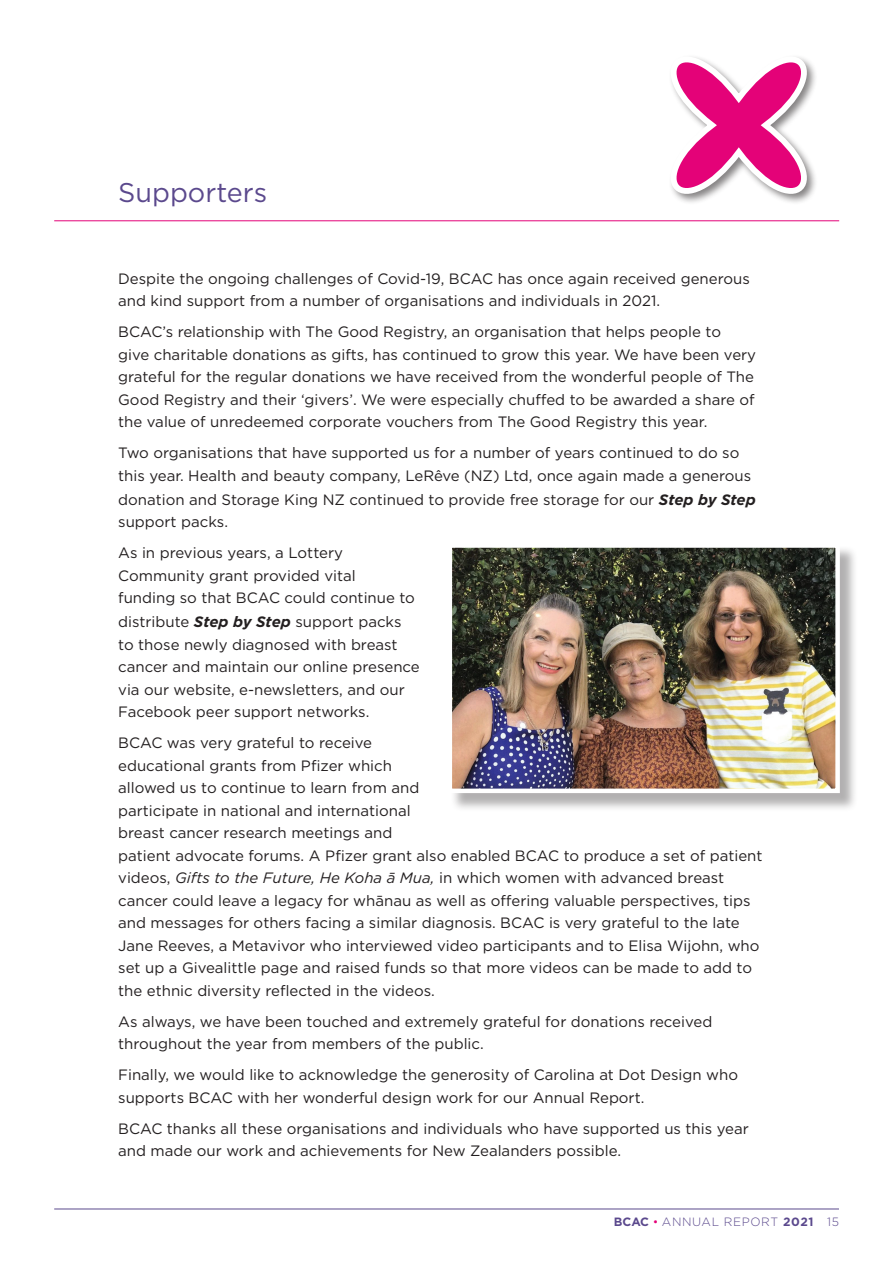
<style>
.page{position:relative;width:893px;height:1263px;background:#fff}
.page>*{position:absolute;margin:0;border:0;box-sizing:border-box;transform-origin:0 0}
.t1{font:27px "Gotham";color:#5b498d}
.t2{font:15px/22.5px "Gotham";color:#231f20}
.t3{font:300 12px "Gotham";letter-spacing:.05em;color:#5b498d}
.s1{font-weight:700;font-style:italic}
.s2{font-style:italic}
.s3{font-weight:700}
.s4{color:#e40278}
</style>
<div class="page">
<hr style="left:54px;top:1208px;width:785px;height:1px;background:#5b498d">
<hr style="left:54px;top:220px;width:785px;height:1px;background:#e40278">
<svg style="left:671px;top:57px;width:145px;height:146px"></svg>
<div style="left:450px;top:545px;width:409px;height:267px;background:#231f20;opacity:.35"></div>
<img style="left:453px;top:548px;width:382px;height:240px">
<div style="left:448px;top:543px;width:392px;height:250px;border:4px solid #fff"></div>
<h1 class="t1" style="left:118px;top:175px;width:151px">Supporters</h1>
<p class="t2" style="left:118px;top:267px;width:633px">Despite the ongoing challenges of Covid-19, BCAC has once again received generous and kind support from a number of organisations and individuals in 2021.</p>
<p class="t2" style="left:118px;top:320px;width:639px">BCAC’s relationship with The Good Registry, an organisation that helps people to<br>give charitable donations as gifts, has continued to grow this year. We have been very grateful for the regular donations we have received from the wonderful people of The Good Registry and their ‘givers’. We were especially chuffed to be awarded a share of the value of unredeemed corporate vouchers from The Good Registry this year.</p>
<p class="t2" style="left:118px;top:441px;width:635px">Two organisations that have supported us for a number of years continued to do so this year. Health and beauty company, LeRêve (NZ) Ltd, once again made a generous</p>
<p class="t2" style="left:118px;top:488px;width:639px">donation and Storage King NZ continued to provide free storage for our <span class="s1">Step by Step </span>support packs.</p>
<p class="t2" style="left:118px;top:541px;width:298px">As in previous years, a Lottery<br>Community grant provided vital funding so that BCAC could continue to</p>
<p class="t2" style="left:118px;top:610px;width:303px">distribute <span class="s1">Step by Step</span> support packs to those newly diagnosed with breast cancer and maintain our online presence via our website, e-newsletters, and our Facebook peer support networks.</p>
<p class="t2" style="left:118px;top:731px;width:646px">BCAC was very grateful to receive<br>educational grants from Pfizer which<br>allowed us to continue to learn from and<br>participate in national and international<br>breast cancer research meetings and<br>patient advocate forums. A Pfizer grant also enabled BCAC to produce a set of patient videos, <span class="s2">Gifts to the Future, He Koha ā Mua,</span> in which women with advanced breast cancer could leave a legacy for whānau as well as offering valuable perspectives, tips and messages for others facing a similar diagnosis. BCAC is very grateful to the late Jane Reeves, a Metavivor who interviewed video participants and to Elisa Wijohn, who set up a Givealittle page and raised funds so that more videos can be made to add to the ethnic diversity reflected in the videos.</p>
<p class="t2" style="left:118px;top:1010px;width:596px">As always, we have been touched and extremely grateful for donations received throughout the year from members of the public.</p>
<p class="t2" style="left:118px;top:1063px;width:621px">Finally, we would like to acknowledge the generosity of Carolina at Dot Design who supports BCAC with her wonderful design work for our Annual Report.</p>
<p class="t2" style="left:118px;top:1117px;width:632px">BCAC thanks all these organisations and individuals who have supported us this year and made our work and achievements for New Zealanders possible.</p>
<p class="t3" style="left:614px;top:1214px;width:227px"><span class="s3">BCAC</span> <span class="s4">•</span> ANNUAL REPORT <span class="s3">2021</span> 15</p>
</div>
